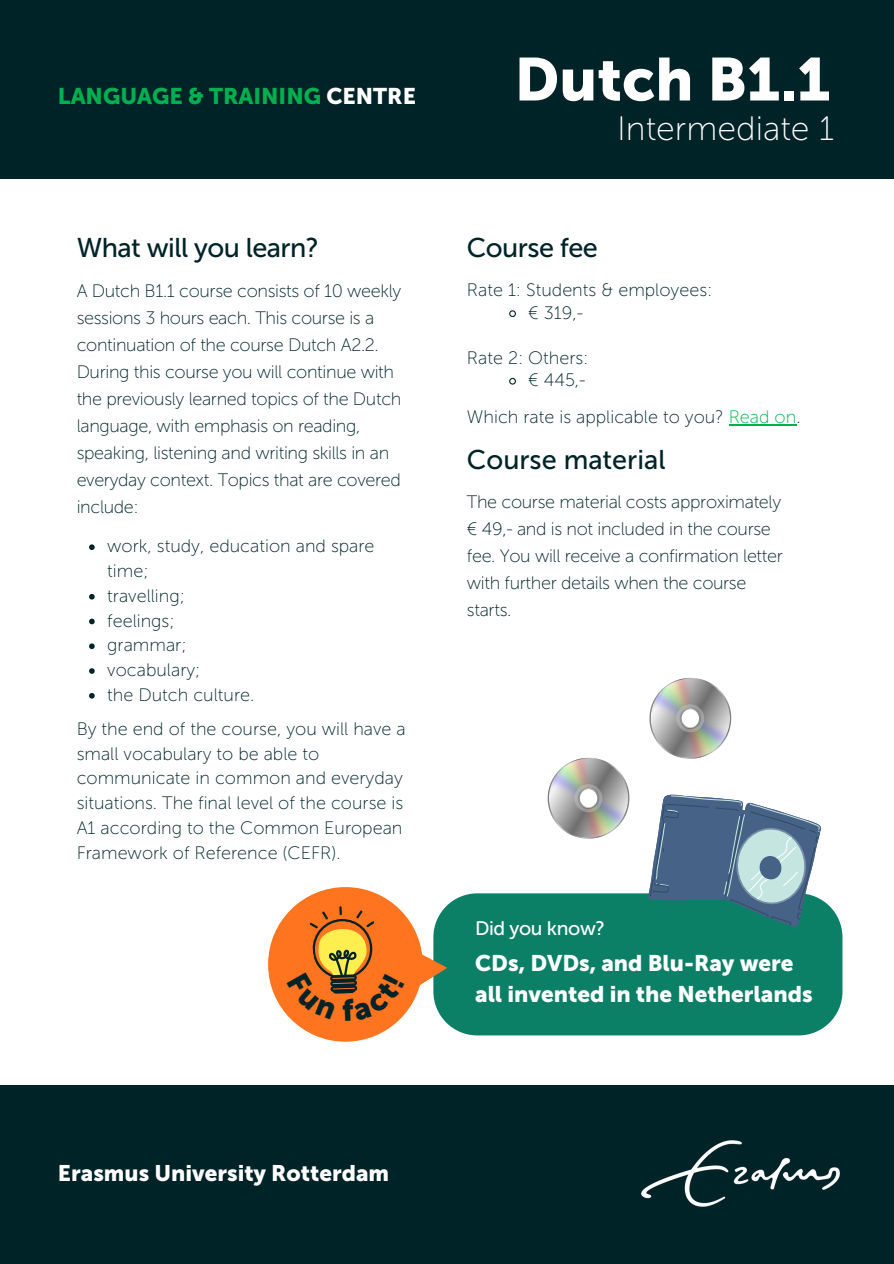
<style>
.page{position:relative;width:894px;height:1264px;background:#fff}
.page>*{position:absolute;margin:0;border:0;box-sizing:border-box;transform-origin:0 0}
.t1{font:60px "Museo Sans 900";color:#fff}
.t2{font:33.75px "Museo Sans 100";color:#fff}
.t3{font:27px "Museo Sans 500";letter-spacing:-.02em;color:#002328}
.t4{font:27px "Museo Sans 500";color:#002328}
.t5{font:22.5px/31.5px "Museo Sans 900";color:#fff}
.t6{font:22.5px "Museo Sans 900";color:#00b050}
.t7{font:19.5px "Museo Sans 500";letter-spacing:-.02em;color:#fff}
.t8{font:18px/27px "Museo Sans 100";letter-spacing:-.02em;color:#002328}
.t9{font:18px/24.8px "Museo Sans 100";color:#002328}
.s1{color:#fff}
.s2{color:#00b050}
</style>
<div class="page">
<div style="left:0;top:0;width:893px;height:179px;background:#002328"></div>
<div style="left:0;top:1084px;width:893px;height:179px;background:#002328"></div>
<img style="left:575px;top:1084px;width:318px;height:123px">
<div style="left:433px;top:893px;width:409px;height:142px;background:#0c8066;border-radius:44px"></div>
<div style="left:268px;top:887px;width:154px;height:154px;background:#ff741e;border-radius:50%"></div>
<svg style="left:89px;top:544px;width:6px;height:6px"></svg>
<svg style="left:89px;top:594px;width:6px;height:5px"></svg>
<svg style="left:89px;top:618px;width:6px;height:6px"></svg>
<svg style="left:89px;top:643px;width:6px;height:6px"></svg>
<svg style="left:89px;top:668px;width:6px;height:6px"></svg>
<svg style="left:89px;top:693px;width:6px;height:5px"></svg>
<svg style="left:509px;top:310px;width:7px;height:8px"></svg>
<svg style="left:509px;top:377px;width:7px;height:8px"></svg>
<hr style="left:728px;top:424px;width:68px;height:1px;background:#00b050">
<svg style="left:643px;top:794px;width:180px;height:133px"></svg>
<img style="left:547px;top:757px;width:83px;height:82px">
<img style="left:649px;top:678px;width:82px;height:81px">
<svg style="left:287px;top:906px;width:160px;height:115px"></svg>
<h5 class="t6" style="left:58px;top:83px;width:359px">LANGUAGE &amp; TRAINING <span class="s1">CENTRE</span></h5>
<p class="t1" style="left:514px;top:44px;width:317px">Dutch B1.1</p>
<p class="t2" style="left:617px;top:108px;width:218px">Intermediate 1</p>
<p class="t3" style="left:77px;top:231px;width:244px">What will you learn?</p>
<p class="t3" style="left:467px;top:231px;width:132px">Course fee</p>
<p class="t8" style="left:77px;top:277px;width:326px">A Dutch B1.1 course consists of 10 weekly sessions 3 hours each. This course is a continuation of the course Dutch A2.2.<br>During this course you will continue with the previously learned topics of the Dutch language, with emphasis on reading, speaking, listening and writing skills in an everyday context. Topics that are covered include:</p>
<p class="t9" style="left:107px;top:534px;width:269px">work, study, education and spare time;</p>
<p class="t9" style="left:107px;top:583px;width:79px">travelling;</p>
<p class="t9" style="left:107px;top:608px;width:69px">feelings;</p>
<p class="t9" style="left:107px;top:633px;width:81px">grammar;</p>
<p class="t9" style="left:107px;top:657px;width:95px">vocabulary;</p>
<p class="t9" style="left:107px;top:682px;width:148px">the Dutch culture.</p>
<p class="t9" style="left:77px;top:716px;width:330px">By the end of the course, you will have a small vocabulary to be able to communicate in common and everyday situations. The final level of the course is A1 according to the Common European Framework of Reference (CEFR).</p>
<p class="t9" style="left:467px;top:278px;width:247px">Rate 1: Students &amp; employees:</p>
<p class="t8" style="left:528px;top:299px;width:56px">€ 319,-</p>
<h2 class="t9" style="left:467px;top:345px;width:123px">Rate 2: Others:</h2>
<p class="t8" style="left:528px;top:366px;width:59px">€ 445,-</p>
<h6 class="t9" style="left:467px;top:404px;width:335px">Which rate is applicable to you? <span class="s2">Read on</span>.</h6>
<p class="t4" style="left:467px;top:443px;width:200px">Course material</p>
<p class="t8" style="left:467px;top:488px;width:317px">The course material costs approximately € 49,- and is not included in the course fee. You will receive a confirmation letter with further details when the course starts.</p>
<h4 class="t7" style="left:475px;top:916px;width:131px">Did you know?</h4>
<p class="t5" style="left:475px;top:947px;width:339px">CDs, DVDs, and Blu-Ray were all invented in the Netherlands</p>
<h1 class="t5" style="left:58px;top:1157px;width:332px">Erasmus University Rotterdam</h1>
</div>
